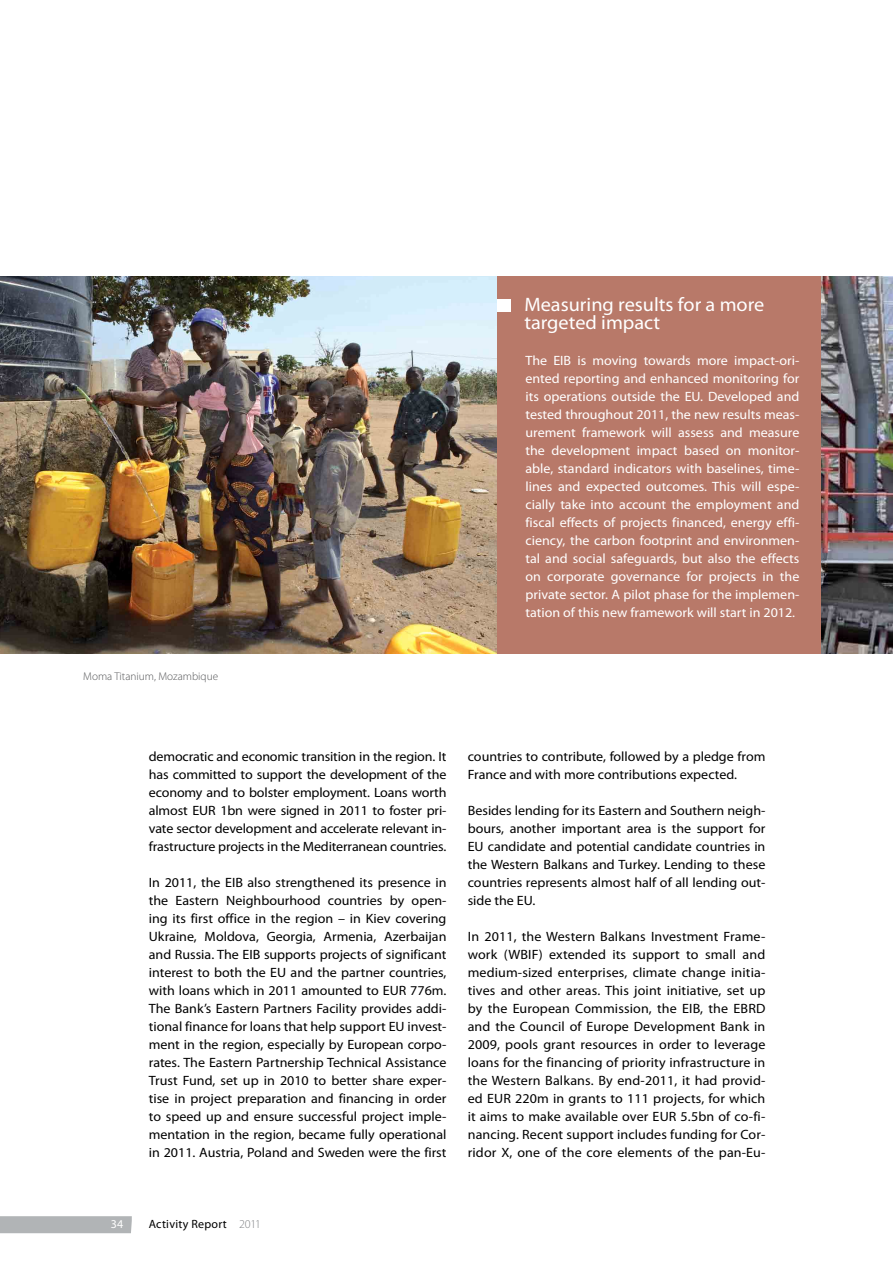
<style>
.page{position:relative;width:893px;height:1263px;background:#fff}
.page>*{position:absolute;margin:0;border:0;box-sizing:border-box;transform-origin:0 0}
.t1{font:19.5px/18px "Myriad Pro";color:#fff;scale:1.04 1}
.t2{font:13.5px/18px "Myriad Pro";color:#000;text-align:justify;scale:1.04 1}
.t3{font:13.5px/18px "Myriad Pro";color:#fff;text-align:justify;scale:1.04 1}
.t4{font:12px "Myriad Pro";letter-spacing:.02em;color:#000}
.t5{font:12px "Myriad Pro";color:#fff}
.t6{font:300 11.25px "Myriad Pro";color:#58595b}
.s1{font-weight:300;color:#808285}
</style>
<div class="page">
<div style="left:0;top:1216px;width:132px;height:17px;background:#b1b4b6"></div>
<img style="left:821px;top:276px;width:72px;height:377px">
<div style="left:464px;top:276px;width:357px;height:377px;background:#b87969"></div>
<div style="left:485px;top:299px;width:26px;height:12px;background:#fff"></div>
<img style="left:0;top:276px;width:496px;height:377px">
<p class="t6" style="left:83px;top:670px;width:136px">Moma Titanium, Mozambique</p>
<h1 class="t1" style="left:524px;top:296px;width:232px">Measuring results for a more targeted impact</h1>
<p class="t3" style="left:525px;top:352px;width:265px">The EIB is moving towards more impact-ori&shy;ented reporting and enhanced monitoring for its operations outside the EU. Developed and tested throughout 2011, the new results meas&shy;urement framework will assess and measure the development impact based on monitor&shy;able, standard indicators with baselines, time&shy;lines and expected outcomes. This will espe&shy;cially take into account the employment and fiscal effects of projects financed, energy effi&shy;ciency, the carbon footprint and environmen&shy;tal and social safeguards, but also the effects on corporate governance for projects in the private sector. A pilot phase for the implemen&shy;tation of this new framework will start in 2012.</p>
<p class="t2" style="left:149px;top:748px;width:288px">democratic and economic transition in the region. It has committed to support the development of the economy and to bolster employment. Loans worth almost EUR 1bn were signed in 2011 to foster pri&shy;vate sector development and accelerate relevant in&shy;frastructure projects in the Mediterranean countries.</p>
<p class="t2" style="left:149px;top:874px;width:288px">In 2011, the EIB also strengthened its presence in the Eastern Neighbourhood countries by open&shy;ing its first office in the region – in Kiev covering Ukraine, Moldova, Georgia, Armenia, Azerbaijan and Russia. The EIB supports projects of significant interest to both the EU and the partner countries, with loans which in 2011 amounted to EUR 776m.<br>The Bank’s Eastern Partners Facility provides addi&shy;tional finance for loans that help support EU invest&shy;ment in the region, especially by European corpo&shy;rates. The Eastern Partnership Technical Assistance Trust Fund, set up in 2010 to better share exper&shy;tise in project preparation and financing in order to speed up and ensure successful project imple&shy;mentation in the region, became fully operational in 2011. Austria, Poland and Sweden were the first</p>
<p class="t2" style="left:468px;top:748px;width:288px">countries to contribute, followed by a pledge from<br>France and with more contributions expected.</p>
<p class="t2" style="left:468px;top:802px;width:288px">Besides lending for its Eastern and Southern neigh&shy;bours, another important area is the support for EU candidate and potential candidate countries in the Western Balkans and Turkey. Lending to these countries represents almost half of all lending out&shy;side the EU.</p>
<p class="t2" style="left:468px;top:928px;width:288px">In 2011, the Western Balkans Investment Frame&shy;work (WBIF) extended its support to small and medium-sized enterprises, climate change initia&shy;tives and other areas. This joint initiative, set up by the European Commission, the EIB, the EBRD and the Council of Europe Development Bank in 2009, pools grant resources in order to leverage loans for the financing of priority infrastructure in the Western Balkans. By end-2011, it had provid&shy;ed EUR 220m in grants to 111 projects, for which it aims to make available over EUR 5.5bn of co-fi&shy;nancing. Recent support includes funding for Cor&shy;ridor X, one of the core elements of the pan-Eu-</p>
<p class="t5" style="left:111px;top:1217px;width:14px">34</p>
<p class="t4" style="left:149px;top:1216px;width:114px">Activity Report <span class="s1">2011</span></p>
</div>
